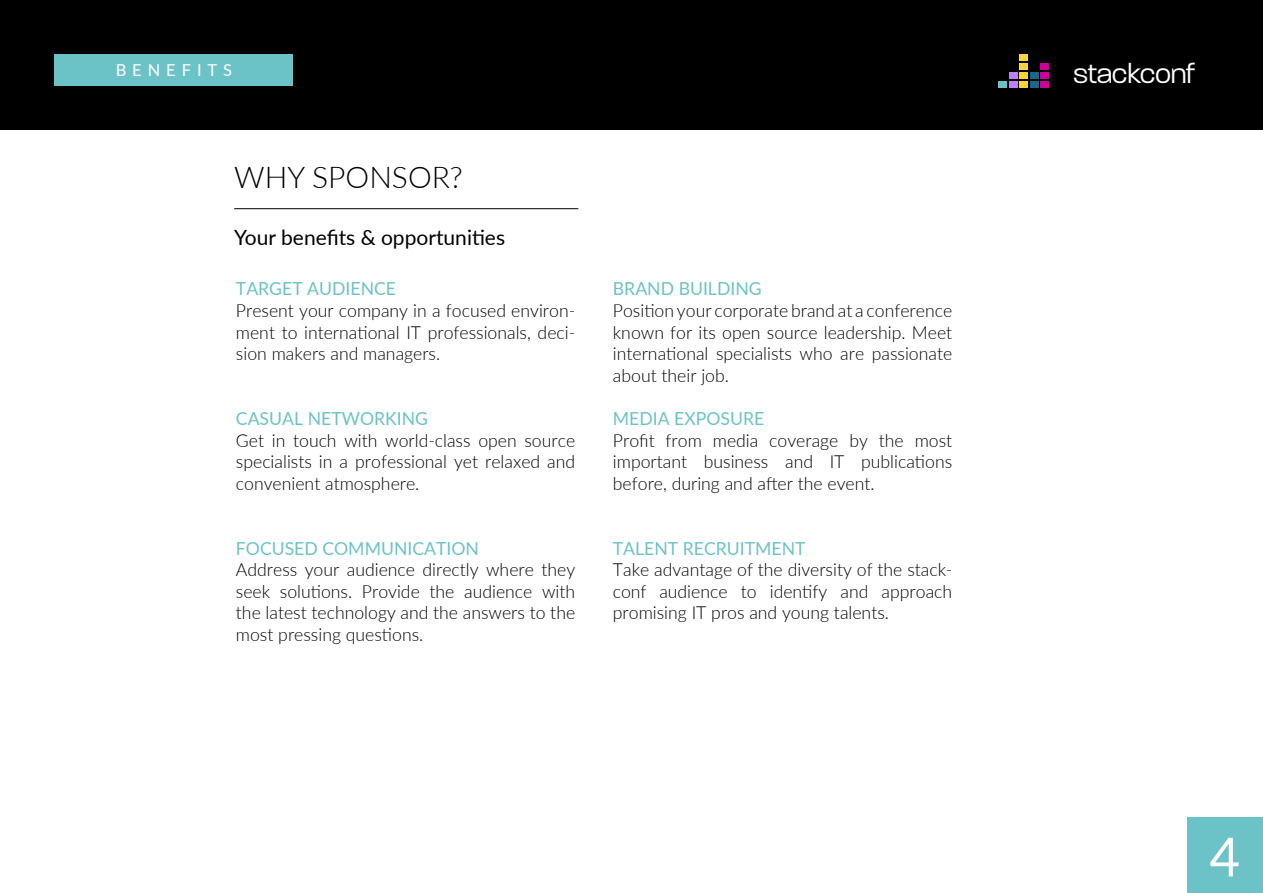
<style>
.page{position:relative;width:1263px;height:893px;background:#fff}
.page>*{position:absolute;margin:0;border:0;box-sizing:border-box;transform-origin:0 0}
.t1{font:53.85px "Lato";color:#fff}
.t2{font:300 30px "Lato";color:#000}
.t3{font:300 28.5px "Paralucent";letter-spacing:-.01em;color:#fff}
.t4{font:21px "Lato";color:#000}
.t5{font:300 18px/21.6px "Lato";color:#000;text-align:justify}
.t6{font:18px "Lato";color:#6cc3c7}
.t7{font:16.5px "Lato";letter-spacing:.36em;color:#fff}
</style>
<div class="page">
<div style="left:0;top:0;width:1263px;height:130px;background:#000"></div>
<div style="left:55px;top:54px;width:238px;height:32px;background:#6cc3c7"></div>
<div style="left:1009px;top:81px;width:8px;height:7px;background:#bf7fff"></div>
<div style="left:1019px;top:81px;width:9px;height:7px;background:#ffd431"></div>
<div style="left:1030px;top:81px;width:8px;height:7px;background:#186885"></div>
<div style="left:1040px;top:81px;width:8px;height:7px;background:#c09"></div>
<div style="left:1009px;top:72px;width:8px;height:7px;background:#bf7fff"></div>
<div style="left:1019px;top:72px;width:9px;height:7px;background:#ffd431"></div>
<div style="left:1019px;top:63px;width:9px;height:7px;background:#ffd431"></div>
<div style="left:1019px;top:54px;width:9px;height:7px;background:#ffd431"></div>
<div style="left:1030px;top:72px;width:8px;height:7px;background:#186885"></div>
<div style="left:1040px;top:72px;width:8px;height:7px;background:#c09"></div>
<div style="left:1040px;top:63px;width:8px;height:7px;background:#c09"></div>
<div style="left:998px;top:81px;width:9px;height:7px;background:#6cc3c7"></div>
<div style="left:1187px;top:817px;width:76px;height:76px;background:#6cc3c7"></div>
<hr style="left:234px;top:208px;width:344px;height:1px;background:#000">
<p class="t7" style="left:116px;top:59px;width:118px">BENEFITS</p>
<h3 class="t3" style="left:1074px;top:57px;width:123px">stackconf</h3>
<h2 class="t2" style="left:234px;top:156px;width:230px">WHY SPONSOR?</h2>
<p class="t4" style="left:234px;top:223px;width:272px">Your benefits &amp; opportunities</p>
<p class="t6" style="left:236px;top:276px;width:162px">TARGET AUDIENCE</p>
<p class="t5" style="left:236px;top:299px;width:341px">Present your company in a focused environ&shy;ment to international IT professionals, deci&shy;sion makers and managers.</p>
<p class="t6" style="left:236px;top:406px;width:194px">CASUAL NETWORKING</p>
<p class="t5" style="left:236px;top:429px;width:341px">Get in touch with world-class open source specialists in a professional yet relaxed and convenient atmosphere.</p>
<p class="t6" style="left:236px;top:535px;width:245px">FOCUSED COMMUNICATION</p>
<p class="t5" style="left:236px;top:558px;width:341px">Address your audience directly where they seek solutions. Provide the audience with the latest technology and the answers to the most pressing questions.</p>
<p class="t6" style="left:613px;top:276px;width:150px">BRAND BUILDING</p>
<p class="t5" style="left:613px;top:299px;width:341px">Position your corporate brand at a conference known for its open source leadership. Meet international specialists who are passionate about their job.</p>
<p class="t6" style="left:613px;top:406px;width:153px">MEDIA EXPOSURE</p>
<p class="t5" style="left:613px;top:429px;width:341px">Profit from media coverage by the most important business and IT publications before, during and after the event.</p>
<p class="t6" style="left:613px;top:535px;width:194px">TALENT RECRUITMENT</p>
<p class="t5" style="left:613px;top:558px;width:341px">Take advantage of the diversity of the stack&shy;conf audience to identify and approach promising IT pros and young talents.</p>
<h1 class="t1" style="left:1209px;top:818px;width:32px">4</h1>
</div>
